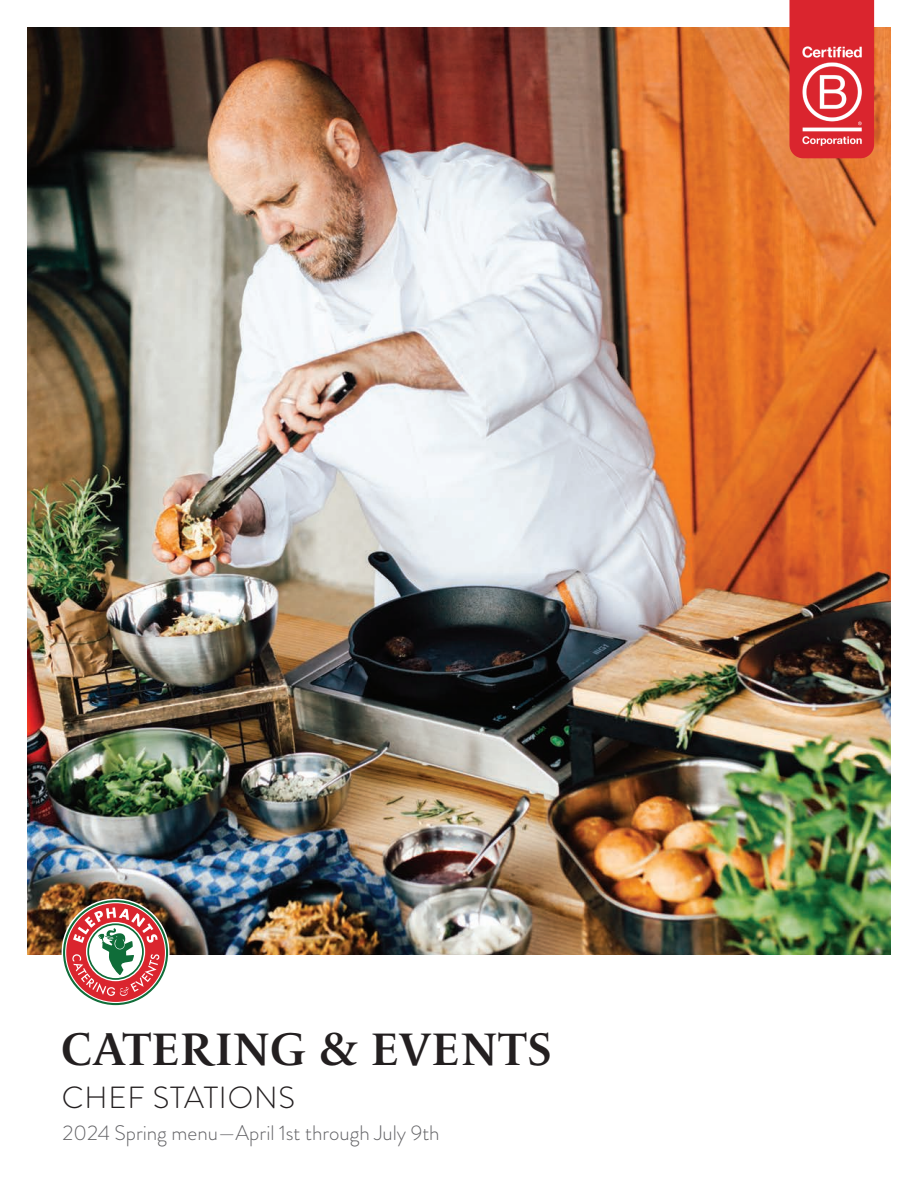
<style>
.page{position:relative;width:918px;height:1188px;background:#fff}
.page>*{position:absolute;margin:0;border:0;box-sizing:border-box;transform-origin:0 0}
.t1{font:600 46.5px "Le Monde Livre Cla Std";letter-spacing:.01em;color:#231f20}
.t2{font:300 30.6px "Brandon Grotesque";letter-spacing:.025em;color:#231f20}
.t3{font:300 21px "Brandon Grotesque";color:#636366}
</style>
<div class="page">
<img style="left:27px;top:27px;width:864px;height:928px">
<svg style="left:63px;top:900px;width:105px;height:105px"></svg>
<div style="left:789px;top:0;width:85px;height:158px;background:#da252e"></div>
<img style="left:790px;top:41px;width:83px;height:115px">
<h1 class="t1" style="left:62px;top:1022px;width:492px">CATERING &amp; EVENTS</h1>
<h2 class="t2" style="left:62px;top:1076px;width:235px">CHEF STATIONS</h2>
<p class="t3" style="left:63px;top:1118px;width:379px">2024 Spring menu—April 1st through July 9th</p>
</div>
